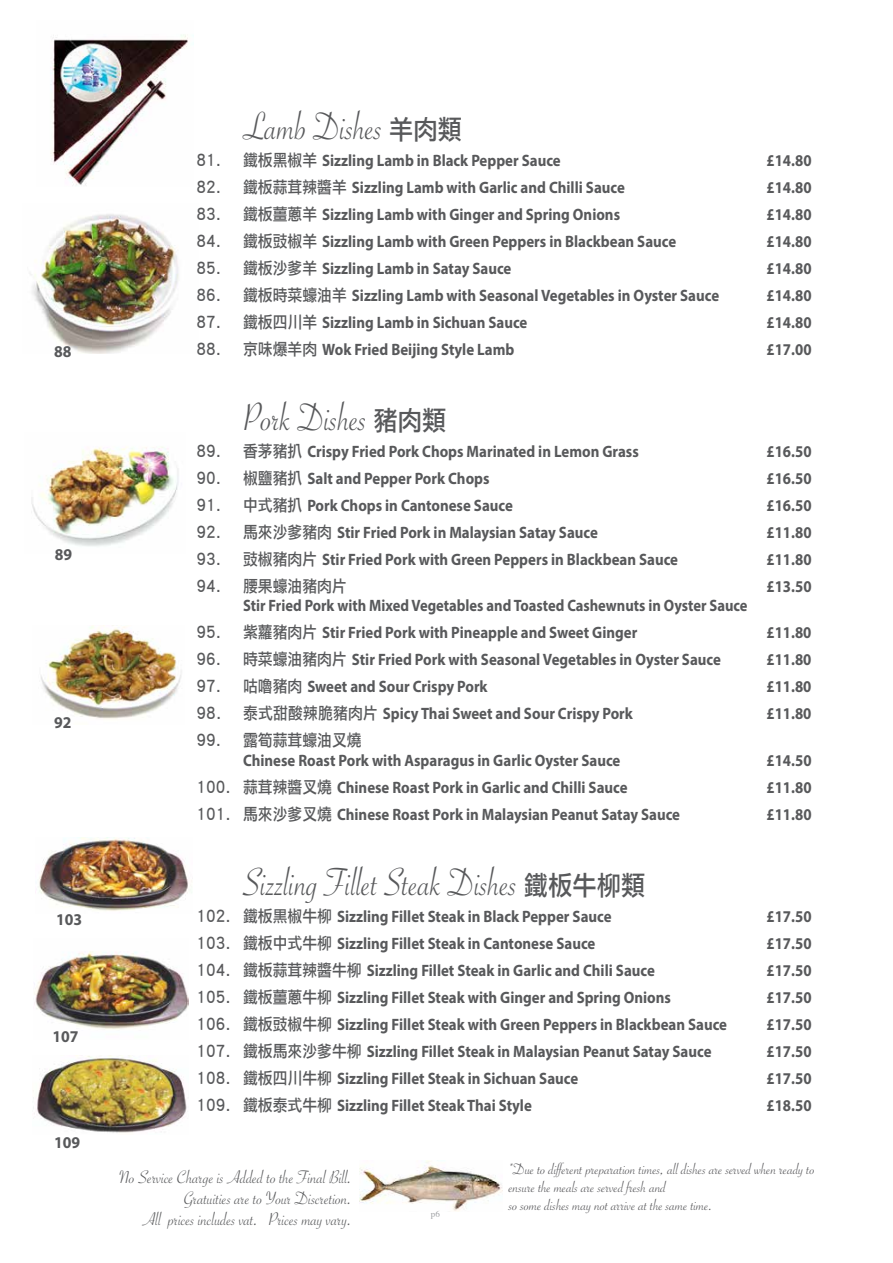
<style>
.page{position:relative;width:893px;height:1263px;background:#fff}
.page>*{position:absolute;margin:0;border:0;box-sizing:border-box;transform-origin:0 0}
.t1{font:42px "Savoye Let Plain";color:#58595b;scale:.9 1}
.t2{font:19.5px/21px "Savoye Let Plain";color:#58595b;text-align:right}
.t3{font:700 16.5px "Myriad Pro";color:#58595b;scale:.9 1}
.t4{font:16.5px/18px "Savoye Let Plain";color:#565659;scale:1.05 1}
.t5{font:700 16.5px "Myriad Pro";color:#58595b;scale:.88 1}
.t6{font:16.5px "Li Hei Pro";color:#58595b;scale:.9 1}
.t7{font:700 16.5px "Myriad Pro";color:#58595b;scale:.95 1}
.t8{font:9px "Times";color:#9fa1a4}
.s1{font-family:"Li Hei Pro";font-size:27px}
.s2{font-family:"Li Hei Pro";font-weight:400}
</style>
<div class="page">
<img style="left:50px;top:34px;width:144px;height:151px">
<img style="left:30px;top:214px;width:149px;height:140px">
<img style="left:360px;top:1160px;width:143px;height:51px">
<img style="left:31px;top:447px;width:148px;height:100px">
<img style="left:41px;top:626px;width:141px;height:93px">
<img style="left:34px;top:951px;width:154px;height:79px">
<img style="left:39px;top:838px;width:153px;height:73px">
<img style="left:33px;top:1056px;width:154px;height:77px">
<p class="t7" style="left:54px;top:341px;width:20px">88</p>
<p class="t7" style="left:55px;top:544px;width:20px">89</p>
<p class="t7" style="left:54px;top:712px;width:20px">92</p>
<p class="t7" style="left:56px;top:908px;width:29px">103</p>
<p class="t7" style="left:53px;top:1025px;width:29px">107</p>
<p class="t7" style="left:54px;top:1132px;width:29px">109</p>
<h1 class="t1" style="left:243px;top:99px;width:245px">Lamb Dishes <span class="s1">羊肉類</span></h1>
<p class="t3" style="left:196px;top:149px;width:406px"><span class="s2">81. 鐵板黑椒羊</span> Sizzling Lamb in Black Pepper Sauce</p>
<p class="t3" style="left:766px;top:149px;width:52px">£14.80</p>
<p class="t3" style="left:196px;top:176px;width:477px"><span class="s2">82. 鐵板蒜茸辣醬羊</span> Sizzling Lamb with Garlic and Chilli Sauce</p>
<p class="t3" style="left:766px;top:176px;width:52px">£14.80</p>
<p class="t3" style="left:196px;top:203px;width:472px"><span class="s2">83. 鐵板薑蔥羊</span> Sizzling Lamb with Ginger and Spring Onions</p>
<p class="t3" style="left:766px;top:203px;width:52px">£14.80</p>
<p class="t3" style="left:196px;top:230px;width:534px"><span class="s2">84. 鐵板豉椒羊</span> Sizzling Lamb with Green Peppers in Blackbean Sauce</p>
<p class="t3" style="left:766px;top:230px;width:52px">£14.80</p>
<p class="t3" style="left:196px;top:257px;width:351px"><span class="s2">85. 鐵板沙爹羊</span> Sizzling Lamb in Satay Sauce</p>
<p class="t3" style="left:766px;top:257px;width:52px">£14.80</p>
<p class="t3" style="left:196px;top:284px;width:582px"><span class="s2">86. 鐵板時菜蠔油羊</span> Sizzling Lamb with Seasonal Vegetables in Oyster Sauce</p>
<p class="t3" style="left:766px;top:284px;width:52px">£14.80</p>
<p class="t3" style="left:196px;top:311px;width:369px"><span class="s2">87. 鐵板四川羊</span> Sizzling Lamb in Sichuan Sauce</p>
<p class="t3" style="left:766px;top:311px;width:52px">£14.80</p>
<p class="t3" style="left:196px;top:338px;width:355px"><span class="s2">88. 京味爆羊肉</span> Wok Fried Beijing Style Lamb</p>
<p class="t3" style="left:766px;top:338px;width:52px">£17.00</p>
<h1 class="t1" style="left:243px;top:390px;width:228px">Pork Dishes <span class="s1">豬肉類</span></h1>
<p class="t3" style="left:196px;top:440px;width:493px"><span class="s2">89. 香茅豬扒</span> Crispy Fried Pork Chops Marinated in Lemon Grass</p>
<p class="t3" style="left:766px;top:440px;width:52px">£16.50</p>
<p class="t3" style="left:196px;top:467px;width:327px"><span class="s2">90. 椒鹽豬扒</span> Salt and Pepper Pork Chops</p>
<p class="t3" style="left:766px;top:467px;width:52px">£16.50</p>
<p class="t3" style="left:196px;top:494px;width:353px"><span class="s2">91. 中式豬扒</span> Pork Chops in Cantonese Sauce</p>
<p class="t3" style="left:766px;top:494px;width:52px">£16.50</p>
<p class="t3" style="left:196px;top:521px;width:447px"><span class="s2">92. 馬來沙爹豬肉</span> Stir Fried Pork in Malaysian Satay Sauce</p>
<p class="t3" style="left:766px;top:521px;width:52px">£11.80</p>
<p class="t3" style="left:196px;top:548px;width:537px"><span class="s2">93. 豉椒豬肉片</span> Stir Fried Pork with Green Peppers in Blackbean Sauce</p>
<p class="t3" style="left:766px;top:548px;width:52px">£11.80</p>
<p class="t6" style="left:196px;top:578px;width:169px">94. 腰果蠔油豬肉片</p>
<p class="t3" style="left:766px;top:575px;width:52px">£13.50</p>
<p class="t5" style="left:243px;top:595px;width:575px">Stir Fried Pork with Mixed Vegetables and Toasted Cashewnuts in Oyster Sauce</p>
<p class="t3" style="left:196px;top:622px;width:491px"><span class="s2">95. 紫蘿豬肉片</span> Stir Fried Pork with Pineapple and Sweet Ginger</p>
<p class="t3" style="left:766px;top:622px;width:52px">£11.80</p>
<p class="t3" style="left:196px;top:649px;width:584px"><span class="s2">96. 時菜蠔油豬肉片</span> Stir Fried Pork with Seasonal Vegetables in Oyster Sauce</p>
<p class="t3" style="left:766px;top:649px;width:52px">£11.80</p>
<p class="t3" style="left:196px;top:676px;width:325px"><span class="s2">97. 咕嚕豬肉</span> Sweet and Sour Crispy Pork</p>
<p class="t3" style="left:766px;top:676px;width:52px">£11.80</p>
<p class="t3" style="left:196px;top:703px;width:486px"><span class="s2">98. 泰式甜酸辣脆豬肉片</span> Spicy Thai Sweet and Sour Crispy Pork</p>
<p class="t3" style="left:766px;top:703px;width:52px">£11.80</p>
<p class="t6" style="left:196px;top:732px;width:185px">99. 露筍蒜茸蠔油叉燒</p>
<p class="t3" style="left:243px;top:749px;width:421px">Chinese Roast Pork with Asparagus in Garlic Oyster Sauce</p>
<p class="t3" style="left:766px;top:749px;width:52px">£14.50</p>
<p class="t3" style="left:197px;top:776px;width:480px"><span class="s2">100. 蒜茸辣醬叉燒</span> Chinese Roast Pork in Garlic and Chilli Sauce</p>
<p class="t3" style="left:766px;top:776px;width:52px">£11.80</p>
<p class="t3" style="left:197px;top:803px;width:539px"><span class="s2">101. 馬來沙爹叉燒</span> Chinese Roast Pork in Malaysian Peanut Satay Sauce</p>
<p class="t3" style="left:766px;top:803px;width:52px">£11.80</p>
<h1 class="t1" style="left:243px;top:855px;width:449px">Sizzling Fillet Steak Dishes <span class="s1">鐵板牛柳類</span></h1>
<p class="t3" style="left:196px;top:905px;width:463px"><span class="s2">102. 鐵板黒椒牛柳</span> Sizzling Fillet Steak in Black Pepper Sauce</p>
<p class="t3" style="left:766px;top:905px;width:52px">£17.50</p>
<p class="t3" style="left:196px;top:932px;width:445px"><span class="s2">103. 鐵板中式牛柳</span> Sizzling Fillet Steak in Cantonese Sauce</p>
<p class="t3" style="left:766px;top:932px;width:52px">£17.50</p>
<p class="t3" style="left:196px;top:959px;width:511px"><span class="s2">104. 鐵板蒜茸辣醬牛柳</span> Sizzling Fillet Steak in Garlic and Chili Sauce</p>
<p class="t3" style="left:766px;top:959px;width:52px">£17.50</p>
<p class="t3" style="left:196px;top:986px;width:529px"><span class="s2">105. 鐵板薑蔥牛柳</span> Sizzling Fillet Steak with Ginger and Spring Onions</p>
<p class="t3" style="left:766px;top:986px;width:52px">£17.50</p>
<p class="t3" style="left:196px;top:1013px;width:591px"><span class="s2">106. 鐵板豉椒牛柳</span> Sizzling Fillet Steak with Green Peppers in Blackbean Sauce</p>
<p class="t3" style="left:766px;top:1013px;width:52px">£17.50</p>
<p class="t3" style="left:197px;top:1040px;width:574px"><span class="s2">107. 鐵板馬來沙爹牛柳</span> Sizzling Fillet Steak in Malaysian Peanut Satay Sauce</p>
<p class="t3" style="left:766px;top:1040px;width:52px">£17.50</p>
<p class="t3" style="left:197px;top:1067px;width:426px"><span class="s2">108. 鐵板四川牛柳</span> Sizzling Fillet Steak in Sichuan Sauce</p>
<p class="t3" style="left:766px;top:1067px;width:52px">£17.50</p>
<p class="t3" style="left:197px;top:1094px;width:374px"><span class="s2">109. 鐵板泰式牛柳</span> Sizzling Fillet Steak Thai Style</p>
<p class="t3" style="left:766px;top:1094px;width:52px">£18.50</p>
<p class="t2" style="left:119px;top:1166px;width:234px">No Service Charge is Added to the Final Bill.<br>Gratuities are to Your Discretion.<br>All prices includes vat. Prices may vary.</p>
<p class="t8" style="left:431px;top:1205px;width:10px">p6</p>
<p class="t4" style="left:509px;top:1160px;width:293px">*Due to different preparation times, all dishes are served when ready to ensure the meals are served fresh and<br>so some dishes may not arrive at the same time.</p>
</div>
